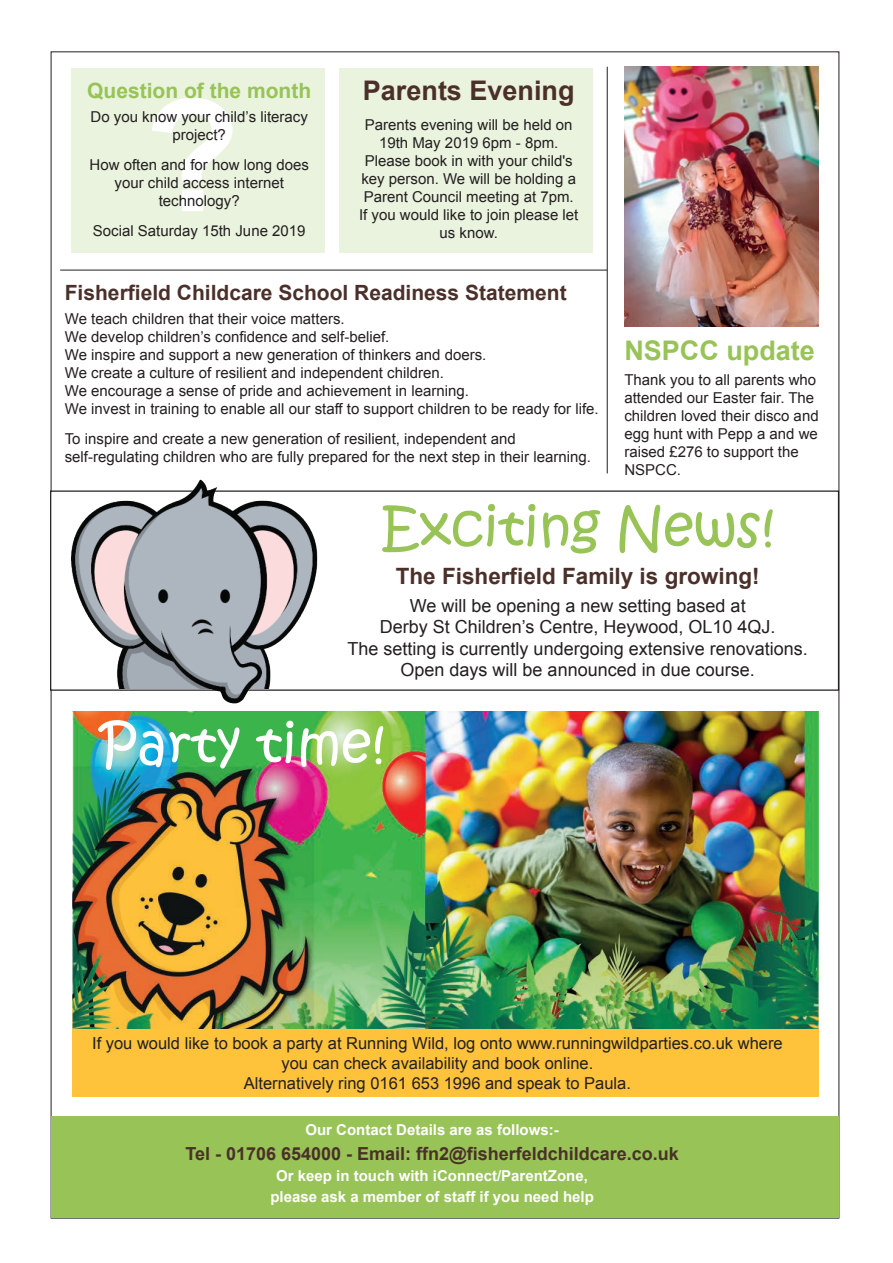
<style>
.page{position:relative;width:893px;height:1263px;background:#fff}
.page>*{position:absolute;margin:0;border:0;box-sizing:border-box;transform-origin:0 0}
.t1{font:54px "Kristen ITC";color:#97c357}
.t2{font:54px "Kristen ITC";color:#fff}
.t3{font:28.8px "Open Sans";letter-spacing:.185em;color:#fff}
.t4{font:700 27px "Arial";color:#4b302a}
.t5{font:700 27px "Arial";color:#97c357}
.t6{font:700 22.5px "Arial";color:#4b302a}
.t7{font:700 21px "Arial";color:#4b302a}
.t8{font:700 21px "Arial";color:#97c357}
.t9{font:18px/21.6px "Arial";color:#231f20;text-align:center}
.t10{font:700 18px "Arial";color:#4b302a}
.t11{font:16.5px/19.8px "Arial";color:#231f20;text-align:center}
.t12{font:15px/18px "Arial";color:#231f20;text-align:center}
.t13{font:700 15px/21px "Arial";color:#fff;text-align:center}
</style>
<div class="page">
<img style="left:72px;top:711px;width:746px;height:318px">
<div style="left:51px;top:1116px;width:788px;height:102px;background:#97c357"></div>
<hr style="left:607px;top:67px;width:1px;height:406px;background:#231f20">
<div style="left:71px;top:68px;width:254px;height:184px;background:#eaf3de"></div>
<div style="left:339px;top:68px;width:254px;height:184px;background:#eaf3de"></div>
<svg style="left:152px;top:98px;width:81px;height:113px"></svg>
<div style="left:50px;top:490px;width:789px;height:201px;background:#fff;border:1px solid #231f20"></div>
<img style="left:71px;top:480px;width:247px;height:223px">
<div style="left:72px;top:1029px;width:746px;height:67px;background:#fec23b"></div>
<img style="left:624px;top:66px;width:194px;height:261px">
<hr style="left:60px;top:270px;width:547px;height:1px;background:#231f20">
<h3 class="t8" style="left:87px;top:77px;width:226px">Question of the month</h3>
<p class="t12" style="left:91px;top:108px;width:219px">Do you know your child’s literacy project?</p>
<p class="t12" style="left:90px;top:156px;width:221px">How often and for how long does your child access internet technology?</p>
<p class="t12" style="left:93px;top:222px;width:214px">Social Saturday 15th June 2019</p>
<h3 class="t4" style="left:363px;top:73px;width:213px">Parents Evening</h3>
<p class="t12" style="left:359px;top:116px;width:221px">Parents evening will be held on<br>19th May 2019 6pm - 8pm.<br>Please book in with your child's key person. We will be holding a<br>Parent Council meeting at 7pm.<br>If you would like to join please let us know.</p>
<h3 class="t7" style="left:65px;top:279px;width:503px">Fisherfield Childcare School Readiness Statement</h3>
<p class="t12" style="left:65px;top:310px;width:535px;text-align:left">We teach children that their voice matters.<br>We develop children’s confidence and self-belief.<br>We inspire and support a new generation of thinkers and doers.<br>We create a culture of resilient and independent children.<br>We encourage a sense of pride and achievement in learning.<br>We invest in training to enable all our staff to support children to be ready for life.</p>
<p class="t12" style="left:65px;top:430px;width:528px;text-align:left">To inspire and create a new generation of resilient, independent and self-regulating children who are fully prepared for the next step in their learning.</p>
<h3 class="t5" style="left:624px;top:333px;width:192px">NSPCC update</h3>
<p class="t12" style="left:624px;top:370px;width:196px;text-align:left">Thank you to all parents who attended our Easter fair. The children loved their disco and egg hunt with Pepp a and we raised £276 to support the<br>NSPCC.</p>
<h1 class="t1" style="left:381px;top:492px;width:395px">Exciting News!</h1>
<h3 class="t6" style="left:396px;top:561px;width:365px">The Fisherfield Family is growing!</h3>
<p class="t9" style="left:348px;top:595px;width:462px">We will be opening a new setting based at<br>Derby St Children’s Centre, Heywood, OL10 4QJ.<br>The setting is currently undergoing extensive renovations.<br>Open days will be announced in due course.</p>
<h1 class="t2" style="left:100px;top:709px;width:287px">Party time!</h1>
<h2 class="t3" style="left:71px;top:733px;width:359px">at the school house</h2>
<p class="t11" style="left:92px;top:1033px;width:692px">If you would like to book a party at Running Wild, log onto www.runningwildparties.co.uk where you can check availability and book online.<br>Alternatively ring 0161 653 1996 and speak to Paula.</p>
<p class="t13" style="left:305px;top:1120px;width:255px">Our Contact Details are as follows:-</p>
<p class="t10" style="left:185px;top:1141px;width:495px">Tel - 01706 654000 - Email: ffn2@fisherfeldchildcare.co.uk</p>
<p class="t13" style="left:270px;top:1165px;width:325px">Or keep in touch with iConnect/ParentZone, please ask a member of staff if you need help</p>
</div>
